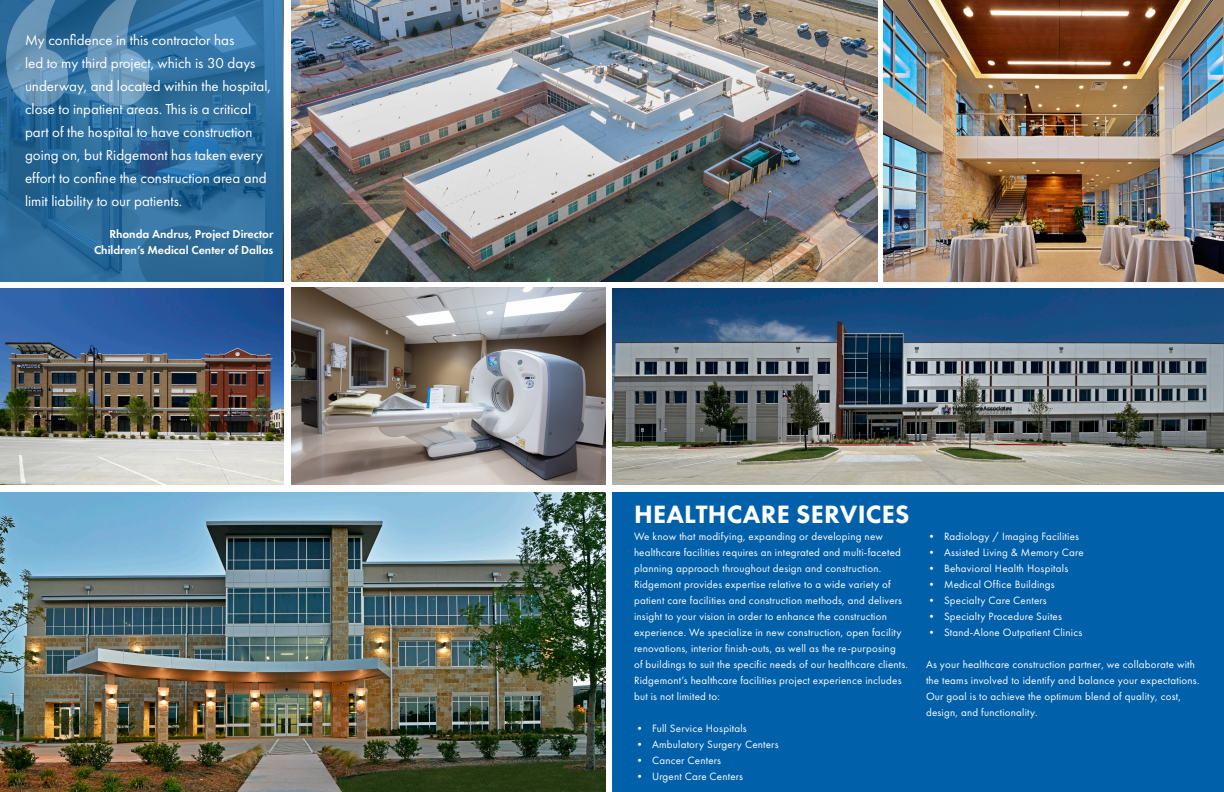
<style>
.page{position:relative;width:1224px;height:792px;background:#fff}
.page>*{position:absolute;margin:0;border:0;box-sizing:border-box;transform-origin:0 0}
.t1{font:800 26px "Futura PT";letter-spacing:.01em;color:#fff}
.t2{font:15px/23px "Futura PT";color:#fff}
.t3{font:600 12px "Futura PT";color:#fff}
.t4{font:11px/16px "Futura PT";letter-spacing:.02em;color:#fff}
</style>
<div class="page">
<img style="left:612px;top:288px;width:612px;height:197px">
<img style="left:292px;top:0;width:585px;height:282px">
<img style="left:292px;top:288px;width:314px;height:197px">
<svg style="left:0;top:0;width:283px;height:282px;background:#2b6c9c"></svg>
<img style="left:0;top:288px;width:283px;height:197px">
<img style="left:0;top:492px;width:606px;height:300px">
<img style="left:884px;top:0;width:340px;height:282px">
<div style="left:612px;top:493px;width:612px;height:299px;background:#0060aa"></div>
<svg style="left:6px;top:0;width:144px;height:107px;background:#4f84ab"></svg>
<p class="t2" style="left:25px;top:28px;width:247px">My confidence in this contractor has<br>led to my third project, which is 30 days underway, and located within the hospital, close to inpatient areas. This is a critical part of the hospital to have construction going on, but Ridgemont has taken every effort to confine the construction area and limit liability to our patients.</p>
<p class="t3" style="left:109px;top:226px;width:166px">Rhonda Andrus, Project Director</p>
<p class="t3" style="left:94px;top:242px;width:181px">Children’s Medical Center of Dallas</p>
<p class="t1" style="left:634px;top:498px;width:277px">HEALTHCARE SERVICES</p>
<p class="t4" style="left:634px;top:528px;width:276px">We know that modifying, expanding or developing new healthcare facilities requires an integrated and multi-faceted planning approach throughout design and construction.<br>Ridgemont provides expertise relative to a wide variety of patient care facilities and construction methods, and delivers insight to your vision in order to enhance the construction experience. We specialize in new construction, open facility renovations, interior finish-outs, as well as the re-purposing<br>of buildings to suit the specific needs of our healthcare clients.<br>Ridgemont’s healthcare facilities project experience includes but is not limited to:</p>
<p class="t4" style="left:634px;top:720px;width:114px">• Full Service Hospitals</p>
<p class="t4" style="left:634px;top:736px;width:146px">• Ambulatory Surgery Centers</p>
<p class="t4" style="left:634px;top:752px;width:89px">• Cancer Centers</p>
<p class="t4" style="left:634px;top:768px;width:111px">• Urgent Care Centers</p>
<p class="t4" style="left:926px;top:528px;width:155px">• Radiology / Imaging Facilities</p>
<p class="t4" style="left:926px;top:544px;width:159px">• Assisted Living &amp; Memory Care</p>
<p class="t4" style="left:926px;top:560px;width:144px">• Behavioral Health Hospitals</p>
<p class="t4" style="left:926px;top:576px;width:130px">• Medical Office Buildings</p>
<p class="t4" style="left:926px;top:592px;width:122px">• Specialty Care Centers</p>
<p class="t4" style="left:926px;top:608px;width:138px">• Specialty Procedure Suites</p>
<p class="t4" style="left:926px;top:624px;width:158px">• Stand-Alone Outpatient Clinics</p>
<p class="t4" style="left:926px;top:656px;width:275px">As your healthcare construction partner, we collaborate with the teams involved to identify and balance your expectations.<br>Our goal is to achieve the optimum blend of quality, cost, design, and functionality.</p>
</div>
